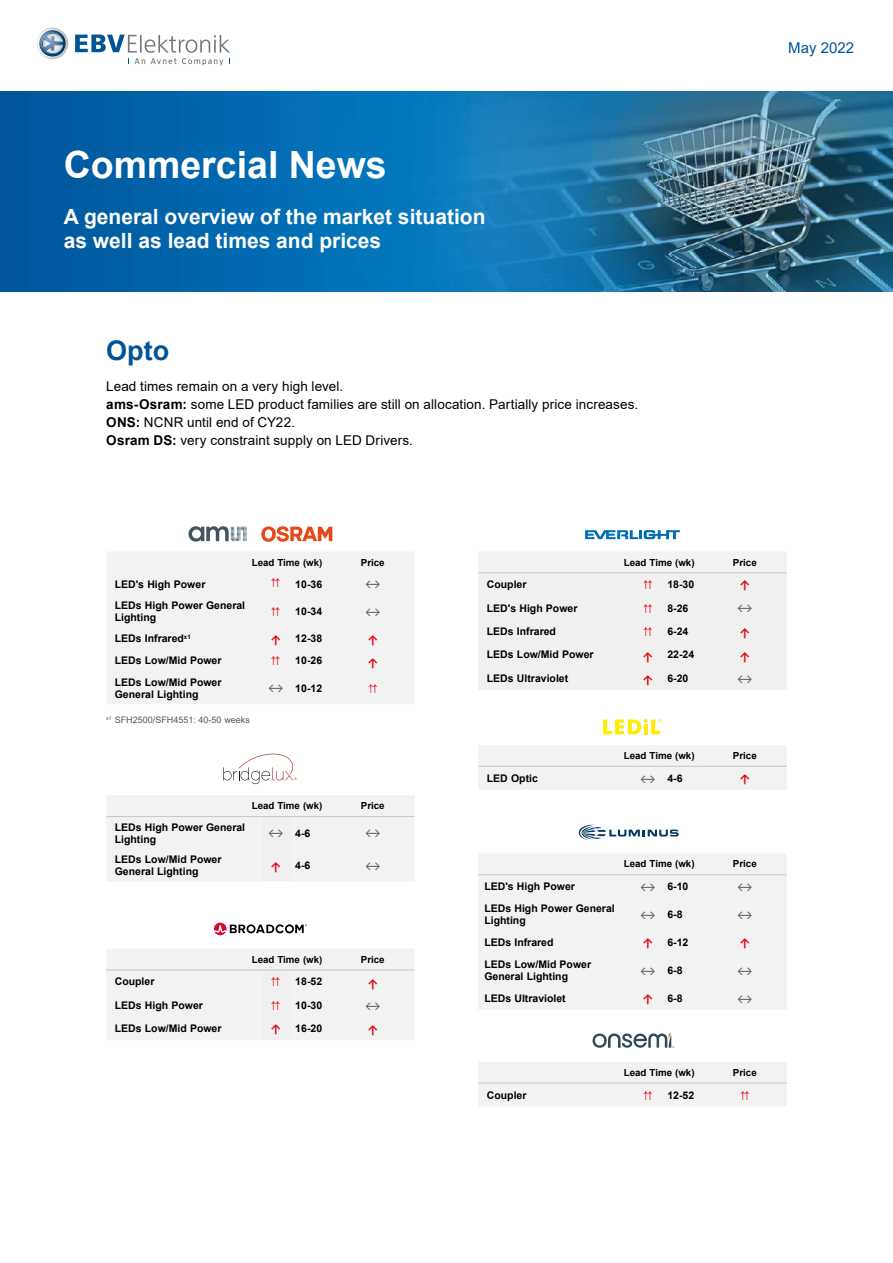
<style>
.page{position:relative;width:893px;height:1263px;background:#fff}
.page>*{position:absolute;margin:0;border:0;box-sizing:border-box;transform-origin:0 0}
.t1{font:700 37.5px "Arial";color:#fff}
.t2{font:700 27px "Arial";color:#005496}
.t3{font:700 21px/24px "Arial";color:#fff}
.t4{font:15px "Arial";color:#005496}
.t5{font:13.5px/18px "Arial";letter-spacing:.005em;color:#000}
.t6{font:13.5px "Arial Unicode MS";color:#e30613}
.t7{font:12px "Calibri";color:#575756}
.t8{font:700 12px "Calibri";color:#e30613}
.t9{font:700 10.5px/12px "Arial";color:#000}
.t10{font:700 9.75px "Arial";color:#000}
.t11{font:9px "Arial";color:#575756}
.s1{font-weight:700}
.s2{font-family:"Arial Unicode MS";font-weight:400;font-size:13.5px;color:#e30613}
.s3{font-family:"Calibri";font-size:12px;color:#e30613}
.s4{font-family:"Calibri";font-weight:400;font-size:12px;color:#575756}
</style>
<div class="page">
<img style="left:0;top:91px;width:893px;height:200px">
<svg style="left:75px;top:35px;width:155px;height:31px"></svg>
<svg style="left:37px;top:28px;width:31px;height:31px"></svg>
<svg style="left:106px;top:552px;width:309px;height:488px;fill:#f2f2f2"></svg>
<hr style="left:106px;top:816px;width:154px;height:1px;background:#c6c6c6">
<hr style="left:291px;top:816px;width:40px;height:1px;background:#c6c6c6">
<hr style="left:331px;top:816px;width:84px;height:1px;background:#c6c6c6">
<hr style="left:106px;top:969px;width:154px;height:1px;background:#c6c6c6">
<hr style="left:291px;top:969px;width:40px;height:1px;background:#c6c6c6">
<hr style="left:331px;top:969px;width:84px;height:1px;background:#c6c6c6">
<svg style="left:261px;top:526px;width:71px;height:16px"></svg>
<svg style="left:189px;top:526px;width:58px;height:16px"></svg>
<svg style="left:223px;top:754px;width:74px;height:30px"></svg>
<svg style="left:214px;top:816px;width:93px;height:224px"></svg>
<svg style="left:478px;top:552px;width:309px;height:554px;fill:#f2f2f2"></svg>
<div style="left:478px;top:573px;width:309px;height:117px;background:#f0f0f0"></div>
<hr style="left:478px;top:572px;width:154px;height:1px;background:#c6c6c6">
<hr style="left:632px;top:572px;width:31px;height:1px;background:#c6c6c6">
<hr style="left:663px;top:572px;width:40px;height:1px;background:#c6c6c6">
<hr style="left:703px;top:572px;width:84px;height:1px;background:#c6c6c6">
<hr style="left:478px;top:766px;width:154px;height:1px;background:#c6c6c6">
<hr style="left:632px;top:766px;width:31px;height:1px;background:#c6c6c6">
<hr style="left:663px;top:766px;width:40px;height:1px;background:#c6c6c6">
<hr style="left:703px;top:766px;width:84px;height:1px;background:#c6c6c6">
<hr style="left:478px;top:874px;width:154px;height:1px;background:#c6c6c6">
<hr style="left:632px;top:874px;width:31px;height:1px;background:#c6c6c6">
<hr style="left:663px;top:874px;width:40px;height:1px;background:#c6c6c6">
<hr style="left:703px;top:874px;width:84px;height:1px;background:#c6c6c6">
<hr style="left:478px;top:1083px;width:154px;height:1px;background:#c6c6c6">
<hr style="left:632px;top:1083px;width:31px;height:1px;background:#c6c6c6">
<hr style="left:663px;top:1083px;width:40px;height:1px;background:#c6c6c6">
<hr style="left:703px;top:1083px;width:84px;height:1px;background:#c6c6c6">
<svg style="left:585px;top:530px;width:95px;height:9px"></svg>
<svg style="left:603px;top:719px;width:59px;height:15px"></svg>
<svg style="left:579px;top:823px;width:100px;height:20px"></svg>
<svg style="left:592px;top:1033px;width:82px;height:15px"></svg>
<h1 class="t1" style="left:64px;top:138px;width:325px">Commercial News</h1>
<h3 class="t3" style="left:64px;top:205px;width:423px">A general overview of the market situation as well as lead times and prices</h3>
<h2 class="t2" style="left:106px;top:331px;width:64px">Opto</h2>
<p class="t5" style="left:106px;top:377px;width:533px">Lead times remain on a very high level.<br><span class="s1">ams-Osram:</span> some LED product families are still on allocation. Partially price increases.<br><span class="s1">ONS:</span> NCNR until end of CY22.<br><span class="s1">Osram DS:</span> very constraint supply on LED Drivers.</p>
<h3 class="t4" style="left:788px;top:38px;width:67px">May 2022</h3>
<p class="t10" style="left:252px;top:555px;width:72px">Lead Time (wk)</p>
<p class="t10" style="left:361px;top:555px;width:25px">Price</p>
<p class="t9" style="left:115px;top:578px;width:92px">LED's High Power</p>
<p class="t9" style="left:271px;top:578px;width:53px"><span class="s2">⇈</span> 10-36</p>
<p class="t7" style="left:365px;top:576px;width:17px">↔</p>
<p class="t9" style="left:115px;top:600px;width:132px">LEDs High Power General<br>Lighting</p>
<p class="t9" style="left:271px;top:606px;width:53px"><span class="s2">⇈</span> 10-34</p>
<p class="t7" style="left:365px;top:603px;width:17px">↔</p>
<p class="t9" style="left:115px;top:633px;width:77px">LEDs Infrared<sup>x1</sup></p>
<p class="t9" style="left:270px;top:633px;width:53px"><span class="s3">↑</span> 12-38</p>
<p class="t8" style="left:367px;top:632px;width:12px">↑</p>
<p class="t9" style="left:115px;top:655px;width:108px">LEDs Low/Mid Power</p>
<p class="t9" style="left:271px;top:655px;width:53px"><span class="s2">⇈</span> 10-26</p>
<p class="t8" style="left:367px;top:654px;width:12px">↑</p>
<p class="t9" style="left:115px;top:676px;width:108px">LEDs Low/Mid Power<br>General Lighting</p>
<p class="t9" style="left:268px;top:682px;width:56px"><span class="s4">↔</span> 10-12</p>
<p class="t6" style="left:368px;top:678px;width:11px">⇈</p>
<p class="t11" style="left:106px;top:713px;width:145px"><sup>x1</sup> SFH2500/SFH4551: 40-50 weeks</p>
<p class="t10" style="left:252px;top:799px;width:72px">Lead Time (wk)</p>
<p class="t10" style="left:361px;top:799px;width:25px">Price</p>
<p class="t9" style="left:115px;top:821px;width:132px">LEDs High Power General<br>Lighting</p>
<p class="t9" style="left:268px;top:827px;width:44px"><span class="s4">↔</span> 4-6</p>
<p class="t7" style="left:365px;top:825px;width:17px">↔</p>
<p class="t9" style="left:115px;top:853px;width:108px">LEDs Low/Mid Power<br>General Lighting</p>
<p class="t9" style="left:270px;top:859px;width:42px"><span class="s3">↑</span> 4-6</p>
<p class="t7" style="left:365px;top:857px;width:17px">↔</p>
<p class="t10" style="left:252px;top:952px;width:72px">Lead Time (wk)</p>
<p class="t10" style="left:361px;top:952px;width:25px">Price</p>
<p class="t9" style="left:115px;top:976px;width:41px">Coupler</p>
<p class="t9" style="left:271px;top:976px;width:53px"><span class="s2">⇈</span> 18-52</p>
<p class="t8" style="left:367px;top:975px;width:12px">↑</p>
<p class="t9" style="left:115px;top:999px;width:90px">LEDs High Power</p>
<p class="t9" style="left:271px;top:999px;width:53px"><span class="s2">⇈</span> 10-30</p>
<p class="t7" style="left:365px;top:997px;width:17px">↔</p>
<p class="t9" style="left:115px;top:1023px;width:108px">LEDs Low/Mid Power</p>
<p class="t9" style="left:270px;top:1023px;width:53px"><span class="s3">↑</span> 16-20</p>
<p class="t8" style="left:367px;top:1022px;width:12px">↑</p>
<p class="t10" style="left:624px;top:555px;width:72px">Lead Time (wk)</p>
<p class="t10" style="left:733px;top:555px;width:25px">Price</p>
<p class="t9" style="left:487px;top:579px;width:41px">Coupler</p>
<p class="t9" style="left:643px;top:579px;width:53px"><span class="s2">⇈</span> 18-30</p>
<p class="t8" style="left:739px;top:576px;width:12px">↑</p>
<p class="t9" style="left:487px;top:602px;width:92px">LED's High Power</p>
<p class="t9" style="left:643px;top:602px;width:47px"><span class="s2">⇈</span> 8-26</p>
<p class="t7" style="left:737px;top:600px;width:17px">↔</p>
<p class="t9" style="left:487px;top:625px;width:71px">LEDs Infrared</p>
<p class="t9" style="left:643px;top:625px;width:47px"><span class="s2">⇈</span> 6-24</p>
<p class="t8" style="left:739px;top:625px;width:12px">↑</p>
<p class="t9" style="left:487px;top:649px;width:108px">LEDs Low/Mid Power</p>
<p class="t9" style="left:642px;top:649px;width:53px"><span class="s3">↑</span> 22-24</p>
<p class="t8" style="left:739px;top:648px;width:12px">↑</p>
<p class="t9" style="left:487px;top:672px;width:83px">LEDs Ultraviolet</p>
<p class="t9" style="left:642px;top:672px;width:48px"><span class="s3">↑</span> 6-20</p>
<p class="t7" style="left:737px;top:670px;width:17px">↔</p>
<p class="t10" style="left:624px;top:749px;width:72px">Lead Time (wk)</p>
<p class="t10" style="left:733px;top:749px;width:25px">Price</p>
<p class="t9" style="left:487px;top:772px;width:53px">LED Optic</p>
<p class="t9" style="left:640px;top:772px;width:44px"><span class="s4">↔</span> 4-6</p>
<p class="t8" style="left:739px;top:770px;width:12px">↑</p>
<p class="t10" style="left:624px;top:857px;width:72px">Lead Time (wk)</p>
<p class="t10" style="left:733px;top:857px;width:25px">Price</p>
<p class="t9" style="left:484px;top:881px;width:92px">LED's High Power</p>
<p class="t9" style="left:640px;top:881px;width:50px"><span class="s4">↔</span> 6-10</p>
<p class="t7" style="left:737px;top:879px;width:17px">↔</p>
<p class="t9" style="left:484px;top:902px;width:132px">LEDs High Power General<br>Lighting</p>
<p class="t9" style="left:640px;top:908px;width:44px"><span class="s4">↔</span> 6-8</p>
<p class="t7" style="left:737px;top:906px;width:17px">↔</p>
<p class="t9" style="left:484px;top:936px;width:71px">LEDs Infrared</p>
<p class="t9" style="left:642px;top:936px;width:48px"><span class="s3">↑</span> 6-12</p>
<p class="t8" style="left:739px;top:934px;width:12px">↑</p>
<p class="t9" style="left:484px;top:958px;width:108px">LEDs Low/Mid Power<br>General Lighting</p>
<p class="t9" style="left:640px;top:964px;width:44px"><span class="s4">↔</span> 6-8</p>
<p class="t7" style="left:737px;top:962px;width:17px">↔</p>
<p class="t9" style="left:484px;top:992px;width:83px">LEDs Ultraviolet</p>
<p class="t9" style="left:642px;top:992px;width:42px"><span class="s3">↑</span> 6-8</p>
<p class="t7" style="left:737px;top:990px;width:17px">↔</p>
<p class="t10" style="left:624px;top:1065px;width:72px">Lead Time (wk)</p>
<p class="t10" style="left:733px;top:1065px;width:25px">Price</p>
<p class="t9" style="left:487px;top:1089px;width:41px">Coupler</p>
<p class="t9" style="left:643px;top:1089px;width:53px"><span class="s2">⇈</span> 12-52</p>
<p class="t6" style="left:740px;top:1085px;width:11px">⇈</p>
</div>
